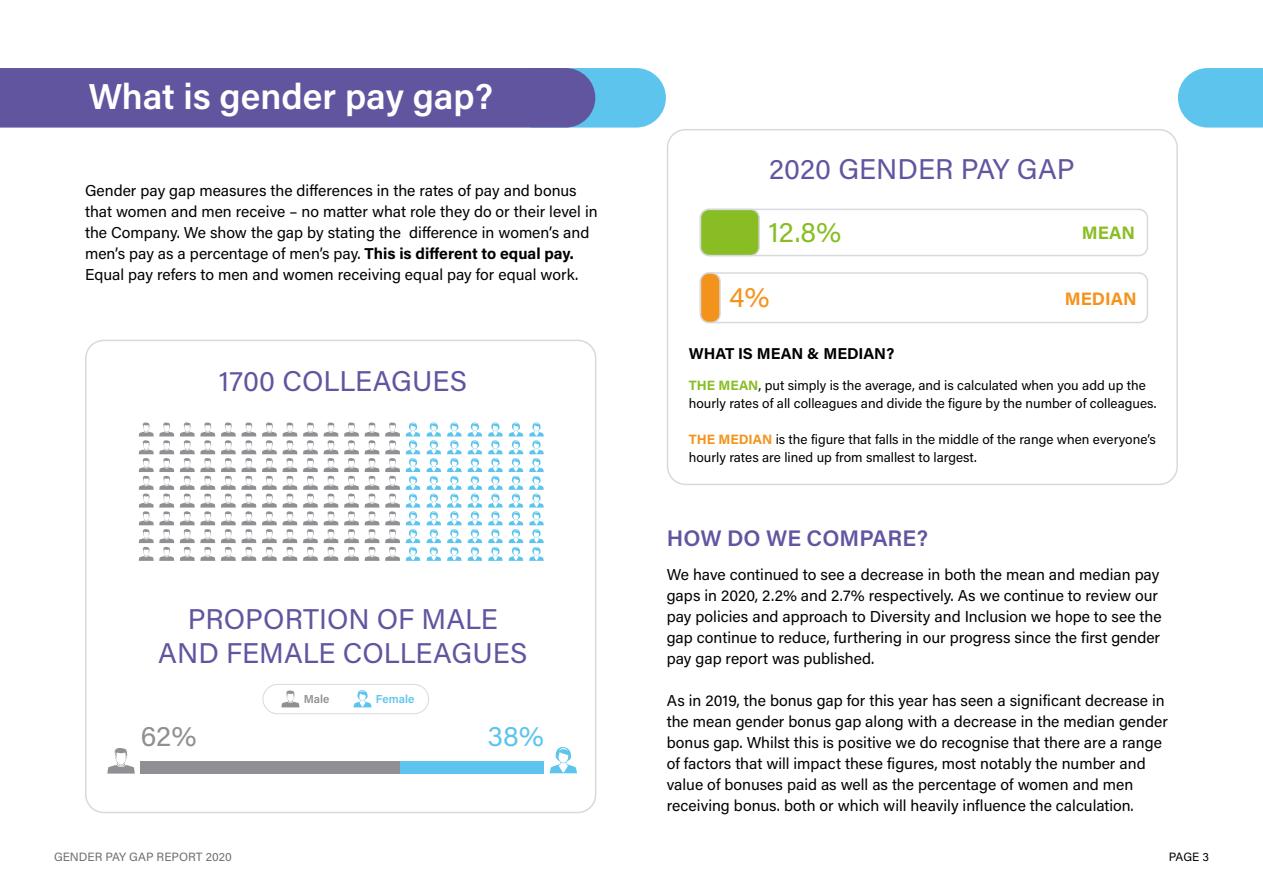
<style>
.page{position:relative;width:1263px;height:893px;background:#fff}
.page>*{position:absolute;margin:0;border:0;box-sizing:border-box;transform-origin:0 0}
.t1{font:600 36px "Acumin Pro";color:#fff}
.t2{font:28.5px/34.5px "Acumin Pro";color:#6155a0;text-align:center}
.t3{font:28.5px "Acumin Pro";color:#89bd24}
.t4{font:28.5px "Acumin Pro";color:#8f8f94}
.t5{font:28.5px "Acumin Pro";color:#5dc5ed}
.t6{font:28.5px "Acumin Pro";color:#f3931b}
.t7{font:600 22.5px "Acumin Pro";color:#6155a0}
.t8{font:700 18px "Acumin Pro";color:#f3931b}
.t9{font:700 18px "Acumin Pro";color:#89bd24}
.t10{font:15.75px/21px "Acumin Pro";color:#000}
.t11{font:700 15.75px "Acumin Pro";color:#000}
.t12{font:13.5px/18px "Acumin Pro";color:#000}
.t13{font:12px "Acumin Pro";color:#706f6f}
.t14{font:12px "Acumin Pro";color:#000}
.t15{font:600 11.55px "Acumin Pro";color:#5dc5ed}
.t16{font:600 11.55px "Acumin Pro";color:#8f8f94}
.s1{font-weight:700}
.s2{font-weight:700;color:#89bd24}
.s3{font-weight:700;color:#f3931b}
</style>
<div class="page">
<div style="left:85px;top:340px;width:511px;height:473px;border:2px solid #d8d9df;border-radius:18px"></div>
<div style="left:504px;top:68px;width:162px;height:60px;background:#5dc5ed;border-radius:30px"></div>
<div style="left:0;top:68px;width:595px;height:60px;background:#6155a0"></div>
<div style="left:140px;top:761px;width:404px;height:13px;background:#5dc5ed"></div>
<svg style="left:550px;top:747px;width:27px;height:26px"></svg>
<svg style="left:107px;top:748px;width:28px;height:26px"></svg>
<svg style="left:344px;top:422px;width:15px;height:139px"></svg>
<svg style="left:385px;top:422px;width:15px;height:139px"></svg>
<svg style="left:303px;top:422px;width:35px;height:139px"></svg>
<svg style="left:180px;top:422px;width:35px;height:139px"></svg>
<svg style="left:365px;top:422px;width:14px;height:139px"></svg>
<svg style="left:221px;top:422px;width:35px;height:139px"></svg>
<svg style="left:262px;top:422px;width:35px;height:139px"></svg>
<svg style="left:139px;top:422px;width:35px;height:139px"></svg>
<div style="left:140px;top:761px;width:260px;height:13px;background:#8f8f94"></div>
<div style="left:667px;top:129px;width:511px;height:356px;border:2px solid #d8d9df;border-radius:18px"></div>
<div style="left:700px;top:209px;width:448px;height:47px;border:2px solid #d8d9df;border-radius:9px"></div>
<div style="left:700px;top:272px;width:448px;height:51px;border:2px solid #d8d9df;border-radius:9px"></div>
<div style="left:700px;top:209px;width:59px;height:47px;background:#89bd24;border-radius:9px"></div>
<div style="left:700px;top:209px;width:60px;height:47px;border:2px solid #d8d9df;border-radius:9px"></div>
<div style="left:700px;top:273px;width:20px;height:50px;background:#f3931b;border-radius:9px"></div>
<div style="left:700px;top:272px;width:21px;height:51px;border:2px solid #d8d9df;border-radius:9px"></div>
<svg style="left:447px;top:422px;width:35px;height:139px"></svg>
<svg style="left:426px;top:422px;width:15px;height:139px"></svg>
<svg style="left:406px;top:422px;width:14px;height:139px"></svg>
<svg style="left:488px;top:422px;width:15px;height:139px"></svg>
<svg style="left:509px;top:422px;width:14px;height:139px"></svg>
<svg style="left:529px;top:422px;width:15px;height:139px"></svg>
<svg style="left:353px;top:690px;width:18px;height:17px"></svg>
<svg style="left:281px;top:690px;width:18px;height:17px"></svg>
<div style="left:263px;top:684px;width:166px;height:30px;border:1px solid #d8d9df;border-radius:15px"></div>
<svg style="left:1178px;top:68px;width:85px;height:60px"></svg>
<h1 class="t1" style="left:88px;top:71px;width:406px">What is gender pay gap?</h1>
<p class="t10" style="left:85px;top:179px;width:514px">Gender pay gap measures the differences in the rates of pay and bonus that women and men receive – no matter what role they do or their level in the Company. We show the gap by stating the difference in women’s and men’s pay as a percentage of men’s pay. <span class="s1">This is different to equal pay.<br></span>Equal pay refers to men and women receiving equal pay for equal work.</p>
<h2 class="t2" style="left:219px;top:363px;width:250px">1700 COLLEAGUES</h2>
<h2 class="t2" style="left:158px;top:600px;width:371px">PROPORTION OF MALE<br>AND FEMALE COLLEAGUES</h2>
<p class="t16" style="left:304px;top:690px;width:27px">Male</p>
<p class="t15" style="left:376px;top:691px;width:40px">Female</p>
<h2 class="t4" style="left:141px;top:716px;width:57px">62%</h2>
<h2 class="t5" style="left:487px;top:717px;width:58px">38%</h2>
<p class="t13" style="left:54px;top:848px;width:179px">GENDER PAY GAP REPORT 2020</p>
<h2 class="t2" style="left:769px;top:150px;width:307px">2020 GENDER PAY GAP</h2>
<h2 class="t3" style="left:768px;top:212px;width:74px">12.8%</h2>
<p class="t9" style="left:1082px;top:220px;width:55px">MEAN</p>
<h2 class="t6" style="left:729px;top:278px;width:42px">4%</h2>
<p class="t8" style="left:1065px;top:286px;width:73px">MEDIAN</p>
<p class="t11" style="left:689px;top:343px;width:207px">WHAT IS MEAN &amp; MEDIAN?</p>
<p class="t12" style="left:689px;top:376px;width:469px"><span class="s2">THE MEAN</span>, put simply is the average, and is calculated when you add up the hourly rates of all colleagues and divide the figure by the number of colleagues.</p>
<p class="t12" style="left:689px;top:430px;width:469px"><span class="s3">THE MEDIAN</span> is the figure that falls in the middle of the range when everyone’s hourly rates are lined up from smallest to largest.</p>
<h3 class="t7" style="left:667px;top:522px;width:263px">HOW DO WE COMPARE?</h3>
<p class="t10" style="left:667px;top:563px;width:496px">We have continued to see a decrease in both the mean and median pay gaps in 2020, 2.2% and 2.7% respectively. As we continue to review our pay policies and approach to Diversity and Inclusion we hope to see the gap continue to reduce, furthering in our progress since the first gender pay gap report was published.</p>
<p class="t10" style="left:667px;top:689px;width:503px">As in 2019, the bonus gap for this year has seen a significant decrease in the mean gender bonus gap along with a decrease in the median gender bonus gap. Whilst this is positive we do recognise that there are a range of factors that will impact these figures, most notably the number and value of bonuses paid as well as the percentage of women and men receiving bonus. both or which will heavily influence the calculation.</p>
<p class="t14" style="left:1169px;top:848px;width:42px">PAGE 3</p>
</div>
